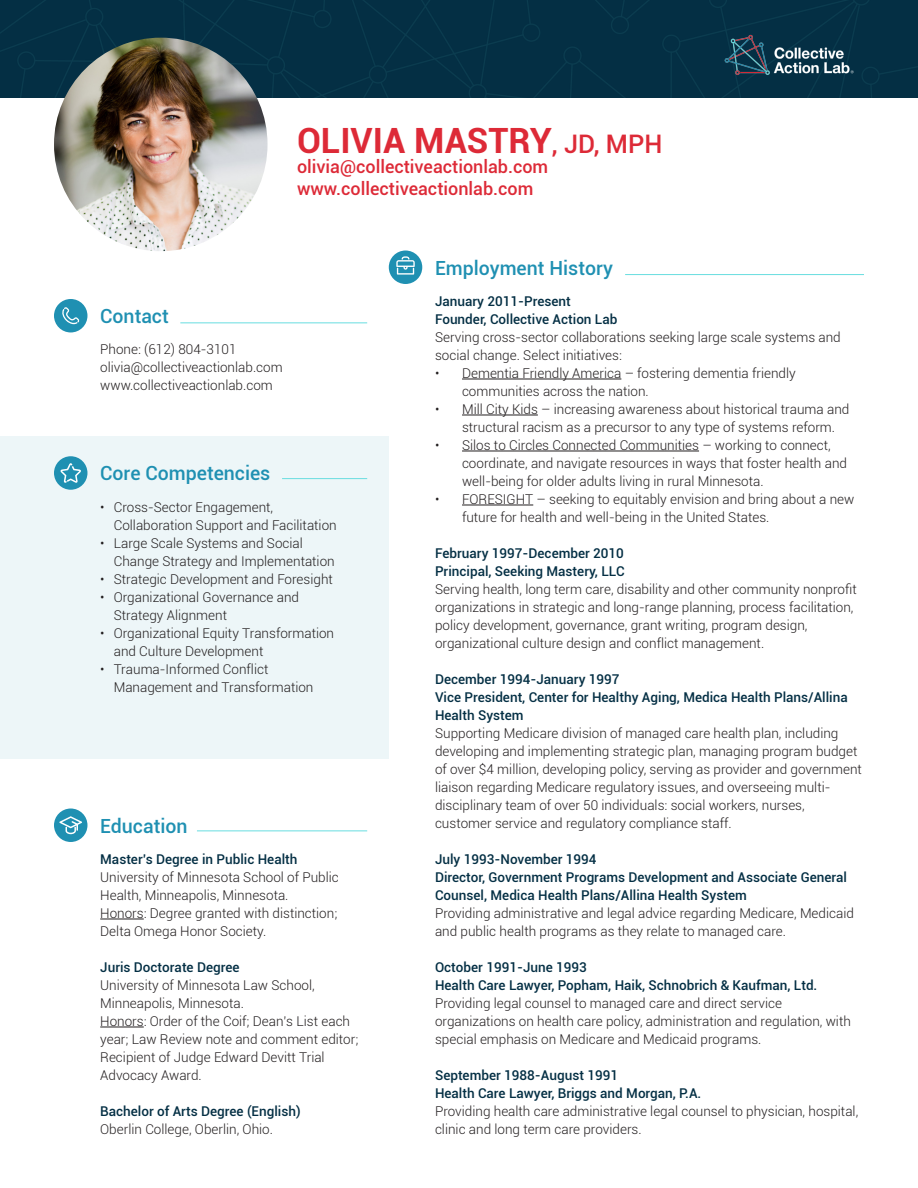
<style>
.page{position:relative;width:918px;height:1188px;background:#fff}
.page>*{position:absolute;margin:0;border:0;box-sizing:border-box;transform-origin:0 0}
.t1{font:700 34.8px "Roboto";color:#dd2a37}
.t2{font:500 19.5px "Roboto";color:#1f90b2}
.t3{font:500 18px "Roboto";color:#dd2a37}
.t4{font:300 13.5px/18px "Roboto";color:#231f20}
.t5{font:500 13.5px/18px "Roboto";color:#042f44}
.s1{font-weight:500;font-size:25.5px}
</style>
<div class="page">
<div style="left:0;top:0;width:918px;height:97px;background:#042f44"></div>
<img style="left:722px;top:23px;width:142px;height:55px">
<hr style="left:462px;top:379px;width:159px;height:1px;background:#231f20">
<hr style="left:462px;top:415px;width:76px;height:1px;background:#231f20">
<hr style="left:462px;top:451px;width:237px;height:1px;background:#231f20">
<hr style="left:462px;top:505px;width:71px;height:1px;background:#231f20">
<hr style="left:100px;top:919px;width:44px;height:1px;background:#231f20">
<hr style="left:100px;top:1027px;width:44px;height:1px;background:#231f20">
<div style="left:54px;top:299px;width:33px;height:33px;background:#1f90b2;border-radius:50%"></div>
<div style="left:389px;top:251px;width:33px;height:33px;background:#1f90b2;border-radius:50%"></div>
<div style="left:54px;top:809px;width:33px;height:33px;background:#1f90b2;border-radius:50%"></div>
<svg style="left:396px;top:256px;width:19px;height:19px"></svg>
<svg style="left:59px;top:816px;width:23px;height:18px"></svg>
<svg style="left:62px;top:307px;width:17px;height:17px"></svg>
<hr style="left:625px;top:274px;width:239px;height:1px;background:#68dde0">
<hr style="left:180px;top:323px;width:187px;height:1px;background:#68dde0">
<div style="left:0;top:436px;width:389px;height:323px;background:#edf6f8"></div>
<div style="left:54px;top:456px;width:33px;height:34px;background:#1f90b2;border-radius:50%"></div>
<svg style="left:60px;top:463px;width:21px;height:20px"></svg>
<hr style="left:282px;top:478px;width:85px;height:1px;background:#68dde0">
<hr style="left:197px;top:831px;width:170px;height:1px;background:#68dde0">
<img style="left:54px;top:38px;width:214px;height:213px;border-radius:107px">
<p class="t1" style="left:297px;top:116px;width:367px">OLIVIA MASTRY<span class="s1">, JD, MPH</span></p>
<p class="t3" style="left:297px;top:154px;width:253px">olivia@collectiveactionlab.com</p>
<p class="t3" style="left:297px;top:176px;width:238px">www.collectiveactionlab.com</p>
<p class="t2" style="left:100px;top:302px;width:70px">Contact</p>
<p class="t4" style="left:100px;top:340px;width:138px">Phone: (612) 804-3101</p>
<p class="t4" style="left:100px;top:358px;width:184px">olivia@collectiveactionlab.com</p>
<p class="t4" style="left:100px;top:376px;width:174px">www.collectiveactionlab.com</p>
<p class="t2" style="left:100px;top:460px;width:172px">Core Competencies</p>
<p class="t4" style="left:114px;top:497px;width:224px;text-indent:-14px">• Cross-Sector Engagement,<br>Collaboration Support and Facilitation</p>
<p class="t4" style="left:114px;top:533px;width:223px;text-indent:-14px">• Large Scale Systems and Social<br>Change Strategy and Implementation</p>
<p class="t4" style="left:100px;top:569px;width:234px">• Strategic Development and Foresight</p>
<p class="t4" style="left:114px;top:587px;width:187px;text-indent:-14px">• Organizational Governance and<br>Strategy Alignment</p>
<p class="t4" style="left:114px;top:623px;width:222px;text-indent:-14px">• Organizational Equity Transformation and Culture Development</p>
<p class="t4" style="left:114px;top:659px;width:201px;text-indent:-14px">• Trauma-Informed Conflict<br>Management and Transformation</p>
<p class="t2" style="left:100px;top:812px;width:89px">Education</p>
<p class="t5" style="left:100px;top:850px;width:199px">Master’s Degree in Public Health</p>
<p class="t4" style="left:100px;top:868px;width:240px">University of Minnesota School of Public Health, Minneapolis, Minnesota.<br>Honors: Degree granted with distinction; Delta Omega Honor Society.</p>
<p class="t5" style="left:100px;top:958px;width:141px">Juris Doctorate Degree</p>
<p class="t4" style="left:100px;top:976px;width:216px">University of Minnesota Law School,<br>Minneapolis, Minnesota.</p>
<p class="t4" style="left:100px;top:1012px;width:260px">Honors: Order of the Coif; Dean’s List each year; Law Review note and comment editor; Recipient of Judge Edward Devitt Trial Advocacy Award.</p>
<p class="t5" style="left:100px;top:1102px;width:202px">Bachelor of Arts Degree (English)</p>
<p class="t4" style="left:100px;top:1120px;width:174px">Oberlin College, Oberlin, Ohio.</p>
<p class="t2" style="left:435px;top:254px;width:179px">Employment History</p>
<p class="t5" style="left:435px;top:292px;width:137px">January 2011-Present</p>
<p class="t5" style="left:435px;top:310px;width:184px">Founder, Collective Action Lab</p>
<p class="t4" style="left:435px;top:328px;width:407px">Serving cross-sector collaborations seeking large scale systems and social change. Select initiatives:</p>
<p class="t4" style="left:462px;top:364px;width:335px;text-indent:-27px">• Dementia Friendly America – fostering dementia friendly communities across the nation.</p>
<p class="t4" style="left:462px;top:400px;width:389px;text-indent:-27px">• Mill City Kids – increasing awareness about historical trauma and structural racism as a precursor to any type of systems reform.</p>
<p class="t4" style="left:462px;top:436px;width:387px;text-indent:-27px">• Silos to Circles Connected Communities – working to connect, coordinate, and navigate resources in ways that foster health and well-being for older adults living in rural Minnesota.</p>
<p class="t4" style="left:462px;top:490px;width:394px;text-indent:-27px">• FORESIGHT – seeking to equitably envision and bring about a new future for health and well-being in the United States.</p>
<p class="t5" style="left:435px;top:544px;width:190px">February 1997-December 2010</p>
<p class="t5" style="left:435px;top:562px;width:191px">Principal, Seeking Mastery, LLC</p>
<p class="t4" style="left:435px;top:580px;width:423px">Serving health, long term care, disability and other community nonprofit organizations in strategic and long-range planning, process facilitation, policy development, governance, grant writing, program design, organizational culture design and conflict management.</p>
<p class="t5" style="left:435px;top:670px;width:186px">December 1994-January 1997</p>
<p class="t5" style="left:435px;top:688px;width:414px">Vice President, Center for Healthy Aging, Medica Health Plans/Allina<br>Health System</p>
<p class="t4" style="left:435px;top:724px;width:428px">Supporting Medicare division of managed care health plan, including developing and implementing strategic plan, managing program budget of over $4 million, developing policy, serving as provider and government liaison regarding Medicare regulatory issues, and overseeing multi&shy;disciplinary team of over 50 individuals: social workers, nurses, customer service and regulatory compliance staff.</p>
<p class="t5" style="left:435px;top:850px;width:163px">July 1993-November 1994</p>
<p class="t5" style="left:435px;top:868px;width:414px">Director, Government Programs Development and Associate General<br>Counsel, Medica Health Plans/Allina Health System</p>
<p class="t4" style="left:435px;top:904px;width:420px">Providing administrative and legal advice regarding Medicare, Medicaid and public health programs as they relate to managed care.</p>
<p class="t5" style="left:435px;top:958px;width:153px">October 1991-June 1993</p>
<p class="t5" style="left:435px;top:976px;width:384px">Health Care Lawyer, Popham, Haik, Schnobrich &amp; Kaufman, Ltd.</p>
<p class="t4" style="left:435px;top:994px;width:417px">Providing legal counsel to managed care and direct service organizations on health care policy, administration and regulation, with special emphasis on Medicare and Medicaid programs.</p>
<p class="t5" style="left:435px;top:1066px;width:185px">September 1988-August 1991</p>
<p class="t5" style="left:435px;top:1084px;width:268px">Health Care Lawyer, Briggs and Morgan, P.A.</p>
<p class="t4" style="left:435px;top:1102px;width:425px">Providing health care administrative legal counsel to physician, hospital, clinic and long term care providers.</p>
</div>
